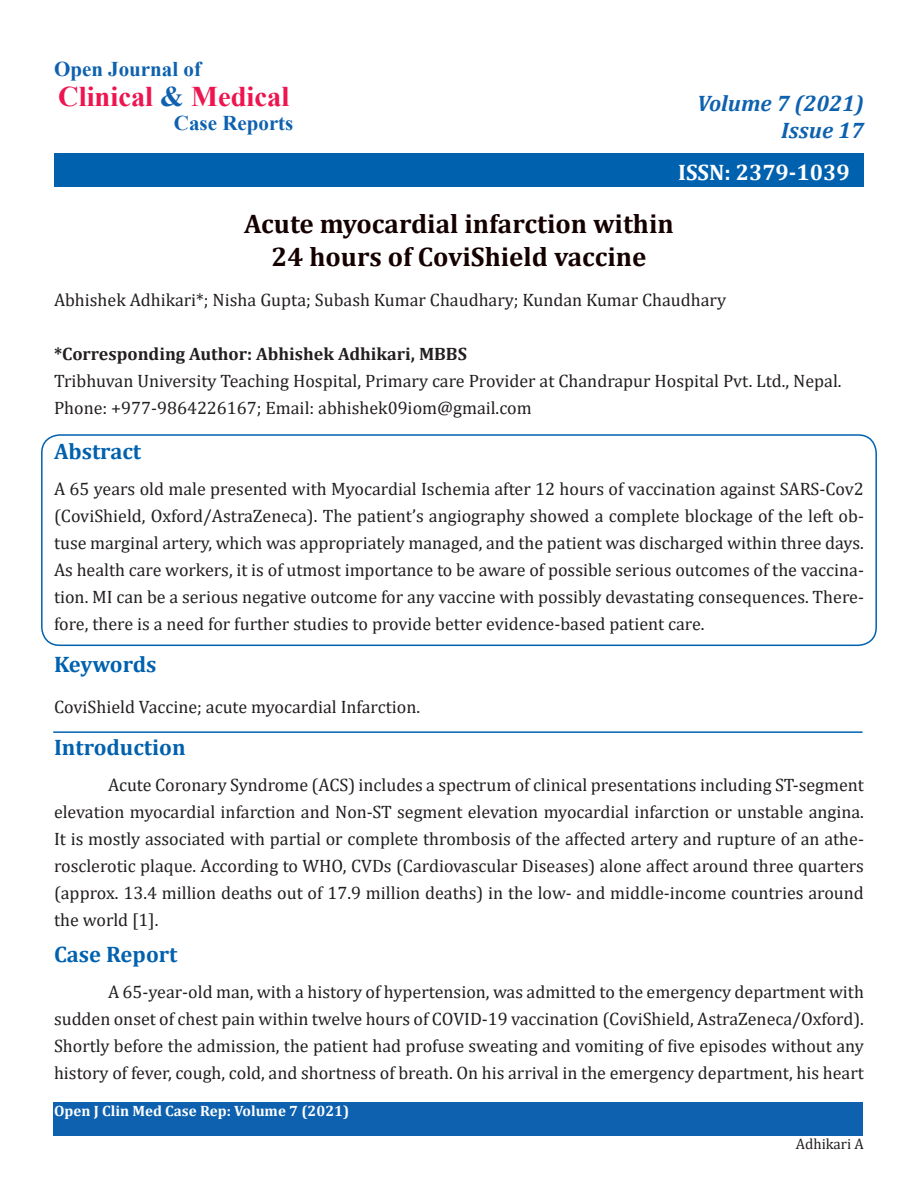
<style>
.page{position:relative;width:918px;height:1188px;background:#fff}
.page>*{position:absolute;margin:0;border:0;box-sizing:border-box;transform-origin:0 0}
.t1{font:700 28.5px "Times New Roman";color:#ed1450}
.t2{font:700 27px "Cambria";color:#150000}
.t3{font:700 22.5px "Cambria";color:#0061af}
.t4{font:italic 700 22.5px "Cambria";color:#0d61af}
.t5{font:700 22.5px "Cambria";color:#fff}
.t6{font:700 21px "Times New Roman";color:#0d61af}
.t7{font:18px/27px "Cambria";color:#231f20;text-align:justify}
.t8{font:700 18px "Cambria";color:#231f20}
.t9{font:700 15px "Cambria";color:#fff}
.t10{font:15px "Cambria";color:#231f20}
.s1{color:#0d61af}
</style>
<div class="page">
<div style="left:54px;top:153px;width:810px;height:34px;background:#0061af"></div>
<div style="left:53px;top:1102px;width:810px;height:34px;background:#0d61af"></div>
<hr style="left:53px;top:731px;width:809px;height:2px;background:#0061af">
<div style="left:41px;top:434px;width:836px;height:212px;border:2px solid #0061af;border-radius:18px"></div>
<p class="t6" style="left:54px;top:54px;width:149px">Open Journal of</p>
<p class="t1" style="left:58px;top:76px;width:233px">Clinical <span class="s1">&amp;</span> Medical</p>
<p class="t6" style="left:174px;top:108px;width:121px">Case Reports</p>
<p class="t4" style="left:697px;top:88px;width:168px">Volume 7 (2021)</p>
<p class="t4" style="left:781px;top:115px;width:84px">Issue 17</p>
<p class="t5" style="left:678px;top:156px;width:173px">ISSN: 2379-1039</p>
<p class="t2" style="left:244px;top:204px;width:431px">Acute myocardial infarction within</p>
<p class="t2" style="left:272px;top:237px;width:377px">24 hours of CoviShield vaccine</p>
<p class="t7" style="left:54px;top:286px;width:674px">Abhishek Adhikari*; Nisha Gupta; Subash Kumar Chaudhary; Kundan Kumar Chaudhary</p>
<p class="t8" style="left:54px;top:341px;width:414px">*Corresponding Author: Abhishek Adhikari, MBBS</p>
<p class="t7" style="left:54px;top:367px;width:789px">Tribhuvan University Teaching Hospital, Primary care Provider at Chandrapur Hospital Pvt. Ltd., Nepal.</p>
<p class="t7" style="left:54px;top:394px;width:479px">Phone: +977-9864226167; Email: abhishek09iom@gmail.com</p>
<p class="t3" style="left:54px;top:435px;width:89px">Abstract</p>
<p class="t7" style="left:54px;top:475px;width:811px">A 65 years old male presented with Myocardial Ischemia after 12 hours of vaccination against SARS-Cov2 (CoviShield, Oxford/AstraZeneca). The patient’s angiography showed a complete blockage of the left ob&shy;tuse marginal artery, which was appropriately managed, and the patient was discharged within three days.<br>As health care workers, it is of utmost importance to be aware of possible serious outcomes of the vaccina&shy;tion. MI can be a serious negative outcome for any vaccine with possibly devastating consequences. There&shy;fore, there is a need for further studies to provide better evidence-based patient care.</p>
<p class="t3" style="left:54px;top:649px;width:104px">Keywords</p>
<p class="t7" style="left:54px;top:693px;width:368px">CoviShield Vaccine; acute myocardial Infarction.</p>
<p class="t3" style="left:54px;top:731px;width:133px">Introduction</p>
<p class="t7" style="left:54px;top:771px;width:812px;text-indent:54px">Acute Coronary Syndrome (ACS) includes a spectrum of clinical presentations including ST-segment elevation myocardial infarction and Non-ST segment elevation myocardial infarction or unstable angina.<br>It is mostly associated with partial or complete thrombosis of the affected artery and rupture of an athe&shy;rosclerotic plaque. According to WHO, CVDs (Cardiovascular Diseases) alone affect around three quarters (approx. 13.4 million deaths out of 17.9 million deaths) in the low- and middle-income countries around the world [1].</p>
<p class="t3" style="left:54px;top:938px;width:125px">Case Report</p>
<p class="t7" style="left:54px;top:978px;width:812px;text-indent:54px">A 65-year-old man, with a history of hypertension, was admitted to the emergency department with sudden onset of chest pain within twelve hours of COVID-19 vaccination (CoviShield, AstraZeneca/Oxford).<br>Shortly before the admission, the patient had profuse sweating and vomiting of five episodes without any history of fever, cough, cold, and shortness of breath. On his arrival in the emergency department, his heart</p>
<p class="t9" style="left:54px;top:1100px;width:297px">Open J Clin Med Case Rep: Volume 7 (2021)</p>
<p class="t10" style="left:796px;top:1135px;width:70px">Adhikari A</p>
</div>
